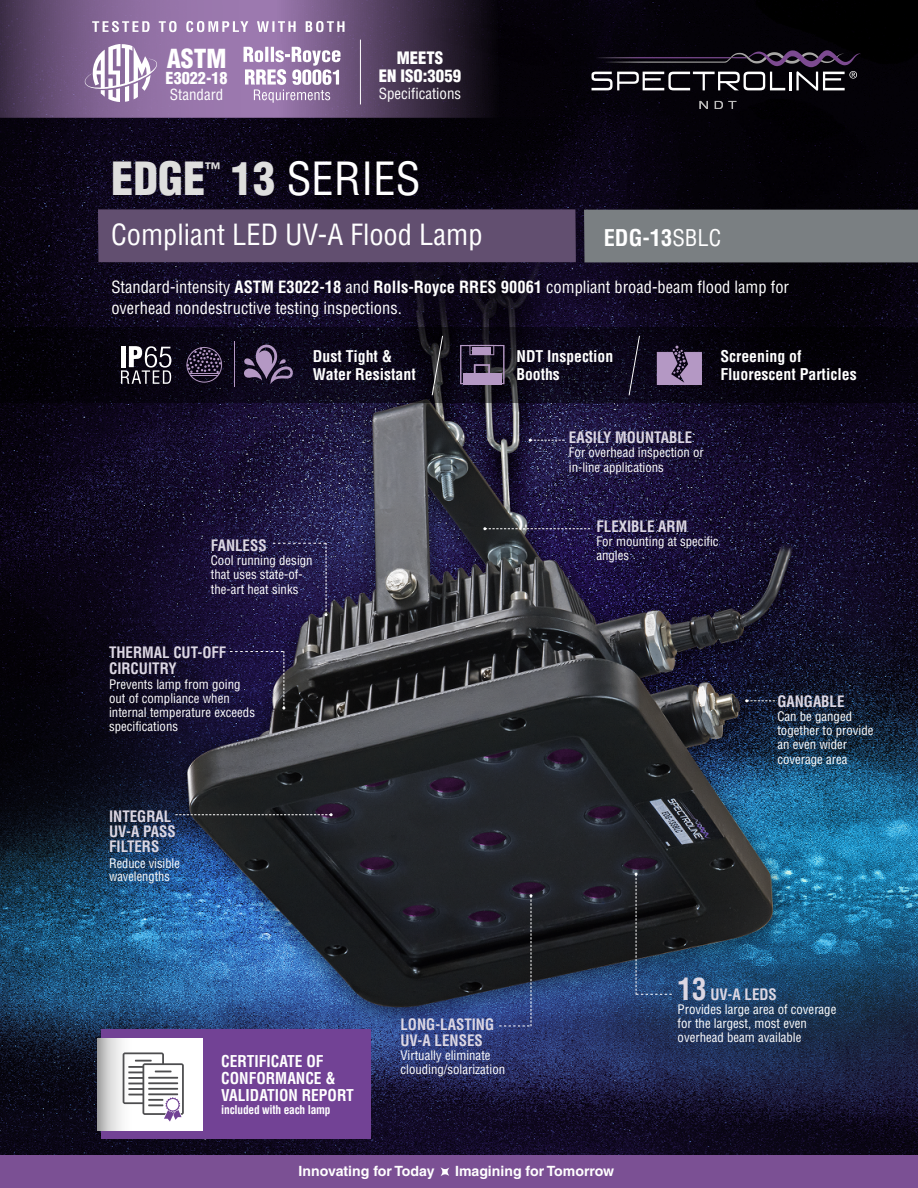
<style>
.page{position:relative;width:918px;height:1188px;background:#fff}
.page>*{position:absolute;margin:0;border:0;box-sizing:border-box;transform-origin:0 0}
.t1{font:condensed 44.7px "Helvetica LT Std";color:#fff}
.t2{font:900 condensed 44.7px "Helvetica LT Std";color:#dededd}
.t3{font:condensed 28.5px "Helvetica LT Std";color:#fff}
.t4{font:900 condensed 25.65px "Helvetica LT Std";color:#fff}
.t5{font:700 condensed 22.5px "Helvetica LT Std";color:#fff}
.t6{font:900 condensed 16.8px/18.1px "Helvetica LT Std";color:#fff;text-align:center}
.t7{font:900 condensed 16.8px "Helvetica LT Std";color:#dededd}
.t8{font:condensed 16.5px/21px "Helvetica LT Std";color:#fff}
.t9{font:900 condensed 16.2px "Helvetica LT Std";color:#fff}
.t10{font:700 condensed 15.9px/17.1px "Helvetica";color:#fff}
.t11{font:700 condensed 15.75px/17.1px "Helvetica LT Std";color:#fff}
.t12{font:700 condensed 15.45px/15px "Helvetica LT Std";color:#dcd7e3}
.t13{font:condensed 15px "Helvetica LT Std";color:#fff}
.t14{font:700 14.1px "Helvetica";color:#fff}
.t15{font:condensed 12.9px/14.2px "Helvetica LT Std";color:#fff}
.t16{font:700 condensed 11.85px "Helvetica";letter-spacing:-.02em;color:#fff}
.s1{font-weight:900;color:#dededd}
.s2{font-weight:400}
.s3{font-weight:700}
.s4{font-size:30px}
</style>
<div class="page">
<img style="left:0;top:0;width:918px;height:1155px">
<svg style="left:0;top:327px;width:918px;height:75px;background:#090512"></svg>
<div style="left:98px;top:209px;width:478px;height:53px;background:#624f70"></div>
<div style="left:584px;top:210px;width:334px;height:52px;background:#7a7f82"></div>
<div style="left:0;top:1155px;width:918px;height:33px;background:#7b5094"></div>
<svg style="left:529px;top:439px;width:35px;height:3px"></svg>
<svg style="left:483px;top:527px;width:107px;height:3px"></svg>
<svg style="left:230px;top:651px;width:55px;height:59px;background:#29214a"></svg>
<svg style="left:745px;top:699px;width:30px;height:3px"></svg>
<svg style="left:635px;top:873px;width:37px;height:122px;background:#212e3f"></svg>
<svg style="left:499px;top:894px;width:33px;height:133px;background:#262e44"></svg>
<svg style="left:273px;top:543px;width:55px;height:73px;background:#282050"></svg>
<svg style="left:700px;top:101px;width:8px;height:8px"></svg>
<svg style="left:715px;top:101px;width:21px;height:8px"></svg>
<svg style="left:581px;top:50px;width:280px;height:41px;background:#312d36"></svg>
<svg style="left:460px;top:345px;width:45px;height:39px"></svg>
<div style="left:463px;top:373px;width:38px;height:11px;background:#b498c4"></div>
<div style="left:473px;top:348px;width:18px;height:7px;background:#b498c4"></div>
<svg style="left:175px;top:813px;width:158px;height:3px"></svg>
<svg style="left:243px;top:344px;width:51px;height:40px;background:#493c58"></svg>
<hr style="left:234px;top:341px;width:1px;height:46px;background:#b498c4">
<svg style="left:186px;top:347px;width:36px;height:36px"></svg>
<svg style="left:0;top:0;width:563px;height:118px;background:#564162"></svg>
<hr style="left:360px;top:40px;width:1px;height:64px;background:#fff">
<svg style="left:92px;top:21px;width:253px;height:11px"></svg>
<svg style="left:244px;top:47px;width:97px;height:56px"></svg>
<svg style="left:85px;top:44px;width:72px;height:58px"></svg>
<svg style="left:432px;top:335px;width:11px;height:61px"></svg>
<svg style="left:628px;top:335px;width:12px;height:61px"></svg>
<svg style="left:657px;top:346px;width:45px;height:39px;background:#877195"></svg>
<div style="left:101px;top:1030px;width:269px;height:109px;background:#724295"></div>
<div style="left:97px;top:1038px;width:106px;height:92px;background:#fff"></div>
<svg style="left:114px;top:1038px;width:29px;height:93px"></svg>
<svg style="left:97px;top:1038px;width:17px;height:93px;background:#c5c5c5"></svg>
<svg style="left:123px;top:1052px;width:61px;height:70px"></svg>
<svg style="left:440px;top:1167px;width:9px;height:9px"></svg>
<svg style="left:121px;top:346px;width:50px;height:38px"></svg>
<h3 class="t4" style="left:167px;top:42px;width:61px">ASTM</h3>
<p class="t9" style="left:166px;top:68px;width:64px">E3022-18</p>
<p class="t13" style="left:170px;top:85px;width:55px">Standard</p>
<h3 class="t6" style="left:379px;top:49px;width:84px">MEETS<br>EN ISO:3059</h3>
<p class="t13" style="left:379px;top:84px;width:84px">Specifications</p>
<h1 class="t2" style="left:111px;top:151px;width:96px">EDGE</h1>
<h3 class="t7" style="left:205px;top:158px;width:16px">™</h3>
<h1 class="t1" style="left:231px;top:151px;width:191px"><span class="s1">13</span> SERIES</h1>
<h2 class="t3" style="left:111px;top:217px;width:373px">Compliant LED UV-A Flood Lamp</h2>
<h3 class="t5" style="left:604px;top:223px;width:119px">EDG-13<span class="s2">SBLC</span></h3>
<p class="t8" style="left:111px;top:277px;width:679px">Standard-intensity <span class="s3">ASTM E3022-18</span> and <span class="s3">Rolls-Royce RRES 90061</span> compliant broad-beam flood lamp for overhead nondestructive testing inspections.</p>
<p class="t11" style="left:313px;top:348px;width:104px">Dust Tight &amp;<br>Water Resistant</p>
<p class="t12" style="left:211px;top:538px;width:57px">FANLESS</p>
<p class="t15" style="left:211px;top:553px;width:103px">Cool running design that uses state-of&shy;the-art heat sinks</p>
<p class="t12" style="left:109px;top:644px;width:119px;line-height:16.5px">THERMAL CUT-OFF<br>CIRCUITRY</p>
<p class="t15" style="left:109px;top:677px;width:147px">Prevents lamp from going out of compliance when internal temperature exceeds specifications</p>
<p class="t12" style="left:109px;top:809px;width:68px">INTEGRAL<br>UV-A PASS<br>FILTERS</p>
<p class="t15" style="left:109px;top:856px;width:72px;line-height:13.5px">Reduce visible wavelengths</p>
<p class="t11" style="left:516px;top:348px;width:98px">NDT Inspection<br>Booths</p>
<p class="t11" style="left:720px;top:348px;width:138px">Screening of<br>Fluorescent Particles</p>
<p class="t12" style="left:569px;top:430px;width:125px">EASILY MOUNTABLE</p>
<p class="t15" style="left:569px;top:445px;width:136px">For overhead inspection or in-line applications</p>
<p class="t12" style="left:596px;top:518px;width:92px">FLEXIBLE ARM</p>
<p class="t15" style="left:596px;top:534px;width:124px">For mounting at specific angles</p>
<p class="t12" style="left:777px;top:693px;width:69px">GANGABLE</p>
<p class="t15" style="left:777px;top:709px;width:98px">Can be ganged together to provide an even wider coverage area</p>
<p class="t10" style="left:221px;top:1052px;width:134px">CERTIFICATE OF<br>CONFORMANCE &amp;<br>VALIDATION REPORT</p>
<p class="t16" style="left:221px;top:1102px;width:111px">included with each lamp</p>
<p class="t12" style="left:401px;top:1017px;width:95px;line-height:15.5px">LONG-LASTING<br>UV-A LENSES</p>
<p class="t15" style="left:401px;top:1048px;width:106px">Virtually eliminate clouding/solarization</p>
<p class="t12" style="left:678px;top:986px;width:101px"><span class="s4">13</span> UV-A LEDS</p>
<p class="t15" style="left:678px;top:1002px;width:160px">Provides large area of coverage for the largest, most even overhead beam available</p>
<p class="t14" style="left:299px;top:1162px;width:138px">Innovating for Today</p>
<p class="t14" style="left:455px;top:1162px;width:160px">Imagining for Tomorrow</p>
</div>
